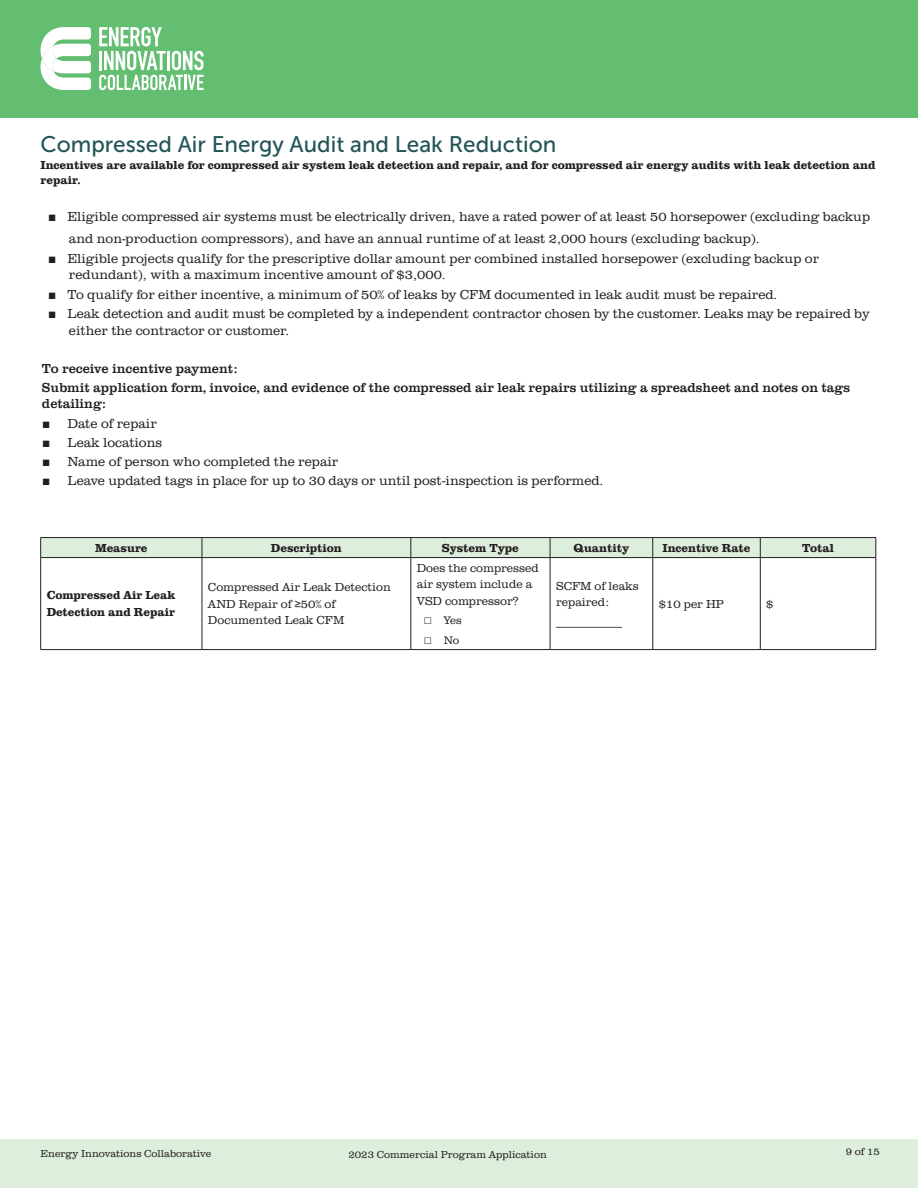
<style>
.page{position:relative;width:918px;height:1188px;background:#fff}
.page>*{position:absolute;margin:0;border:0;box-sizing:border-box;transform-origin:0 0}
.Section_Headers{font:22.5px "Museo Sans 500";color:#225457}
.t1{font:300 13.5px/16.5px "Clarendon URW";color:#231f20}
.Bullets{font:13.5px/16.2px "Clarendon URW";color:#231f20}
.Table_Headings{font:700 12px/14.4px "Clarendon URW";color:#231f20}
.Text_in_tables{font:300 12px/16.5px "Clarendon URW";color:#231f20}
.Text_in_tables-2{font:700 12px/16.5px "Clarendon URW";color:#231f20}
.t2{font:300 11.25px "Clarendon URW";color:#231f20}
.t3{font:300 10.5px "Clarendon URW";color:#231f20}
.s1{font-family:"Franklin Gothic";font-weight:400}
.s2{font-family:"Proxima Nova Cond"}
</style>
<div class="page">
<div style="left:0;top:1139px;width:918px;height:49px;background:#deeedd"></div>
<div style="left:0;top:0;width:918px;height:118px;background:#63be72"></div>
<svg style="left:99px;top:27px;width:105px;height:63px"></svg>
<svg style="left:40px;top:27px;width:51px;height:63px"></svg>
<hr style="left:40px;top:537px;width:162px;height:1px;background:#231f20">
<hr style="left:202px;top:537px;width:209px;height:1px;background:#231f20">
<hr style="left:411px;top:537px;width:139px;height:1px;background:#231f20">
<hr style="left:550px;top:537px;width:103px;height:1px;background:#231f20">
<hr style="left:653px;top:537px;width:107px;height:1px;background:#231f20">
<hr style="left:760px;top:537px;width:116px;height:1px;background:#231f20">
<div style="left:40px;top:538px;width:837px;height:20px;background:#deeedd"></div>
<hr style="left:40px;top:557px;width:162px;height:1px;background:#231f20">
<hr style="left:40px;top:558px;width:1px;height:91px;background:#231f20">
<hr style="left:202px;top:557px;width:209px;height:1px;background:#231f20">
<hr style="left:202px;top:558px;width:1px;height:91px;background:#231f20">
<hr style="left:411px;top:557px;width:139px;height:1px;background:#231f20">
<hr style="left:411px;top:558px;width:1px;height:91px;background:#231f20">
<hr style="left:550px;top:557px;width:103px;height:1px;background:#231f20">
<hr style="left:550px;top:558px;width:1px;height:91px;background:#231f20">
<hr style="left:653px;top:557px;width:107px;height:1px;background:#231f20">
<hr style="left:652px;top:558px;width:1px;height:91px;background:#231f20">
<hr style="left:760px;top:557px;width:116px;height:1px;background:#231f20">
<hr style="left:760px;top:558px;width:1px;height:91px;background:#231f20">
<hr style="left:876px;top:558px;width:1px;height:91px;background:#231f20">
<hr style="left:40px;top:649px;width:162px;height:1px;background:#231f20">
<hr style="left:202px;top:649px;width:209px;height:1px;background:#231f20">
<hr style="left:411px;top:649px;width:139px;height:1px;background:#231f20">
<hr style="left:550px;top:649px;width:103px;height:1px;background:#231f20">
<hr style="left:653px;top:649px;width:107px;height:1px;background:#231f20">
<hr style="left:760px;top:649px;width:116px;height:1px;background:#231f20">
<p class="Section_Headers" style="left:40px;top:132px;width:517px">Compressed Air Energy Audit and Leak Reduction</p>
<p class="Table_Headings" style="left:40px;top:157px;width:836px">Incentives are available for compressed air system leak detection and repair, and for compressed air energy audits with leak detection and repair.</p>
<p class="t1" style="left:69px;top:204px;width:803px;line-height:22.5px;text-indent:-21px"><span class="s1">■</span> Eligible compressed air systems must be electrically driven, have a rated power of at least 50 horsepower (excluding backup and non-production compressors), and have an annual runtime of at least 2,000 hours (excluding backup).</p>
<p class="t1" style="left:69px;top:249px;width:752px;text-indent:-21px"><span class="s1">■</span> Eligible projects qualify for the prescriptive dollar amount per combined installed horsepower (excluding backup or redundant), with a maximum incentive amount of $3,000.</p>
<p class="t1" style="left:48px;top:285px;width:731px"><span class="s1">■</span> To qualify for either incentive, a minimum of 50% of leaks by CFM documented in leak audit must be repaired.</p>
<p class="t1" style="left:69px;top:305px;width:802px;text-indent:-21px"><span class="s1">■</span> Leak detection and audit must be completed by a independent contractor chosen by the customer. Leaks may be repaired by either the contractor or customer.</p>
<p class="Bullets" style="left:42px;top:359px;width:197px">To receive incentive payment:</p>
<p class="Bullets" style="left:42px;top:379px;width:810px">Submit application form, invoice, and evidence of the compressed air leak repairs utilizing a spreadsheet and notes on tags detailing:</p>
<p class="t1" style="left:42px;top:414px;width:116px"><span class="s1">■</span> Date of repair</p>
<p class="t1" style="left:42px;top:433px;width:122px"><span class="s1">■</span> Leak locations</p>
<p class="t1" style="left:42px;top:453px;width:298px"><span class="s1">■</span> Name of person who completed the repair</p>
<p class="t1" style="left:42px;top:472px;width:563px"><span class="s1">■</span> Leave updated tags in place for up to 30 days or until post-inspection is performed.</p>
<p class="Table_Headings" style="left:95px;top:540px;width:54px">Measure</p>
<p class="Table_Headings" style="left:271px;top:540px;width:72px">Description</p>
<p class="Table_Headings" style="left:442px;top:540px;width:78px">System Type</p>
<p class="Table_Headings" style="left:574px;top:540px;width:57px">Quantity</p>
<p class="Table_Headings" style="left:662px;top:540px;width:90px">Incentive Rate</p>
<p class="Table_Headings" style="left:802px;top:540px;width:33px">Total</p>
<p class="Text_in_tables-2" style="left:47px;top:586px;width:130px">Compressed Air Leak<br>Detection and Repair</p>
<p class="Text_in_tables" style="left:208px;top:578px;width:184px">Compressed Air Leak Detection<br>AND Repair of ≥50% of<br>Documented Leak CFM</p>
<p class="Text_in_tables" style="left:417px;top:559px;width:124px">Does the compressed air system include a<br>VSD compressor?</p>
<p class="t2" style="left:424px;top:613px;width:39px"><span class="s2">☐</span> Yes</p>
<p class="t2" style="left:424px;top:632px;width:36px"><span class="s2">☐</span> No</p>
<p class="Text_in_tables" style="left:556px;top:577px;width:84px">SCFM of leaks repaired:</p>
<p class="Text_in_tables" style="left:556px;top:613px;width:67px">___________</p>
<p class="Text_in_tables" style="left:659px;top:595px;width:67px">$10 per HP</p>
<p class="Text_in_tables" style="left:766px;top:595px;width:9px">$</p>
<p class="t3" style="left:40px;top:1146px;width:172px">Energy Innovations Collaborative</p>
<p class="t3" style="left:348px;top:1147px;width:200px">2023 Commercial Program Application</p>
<p class="t3" style="left:846px;top:1144px;width:36px">9 of 15</p>
</div>
